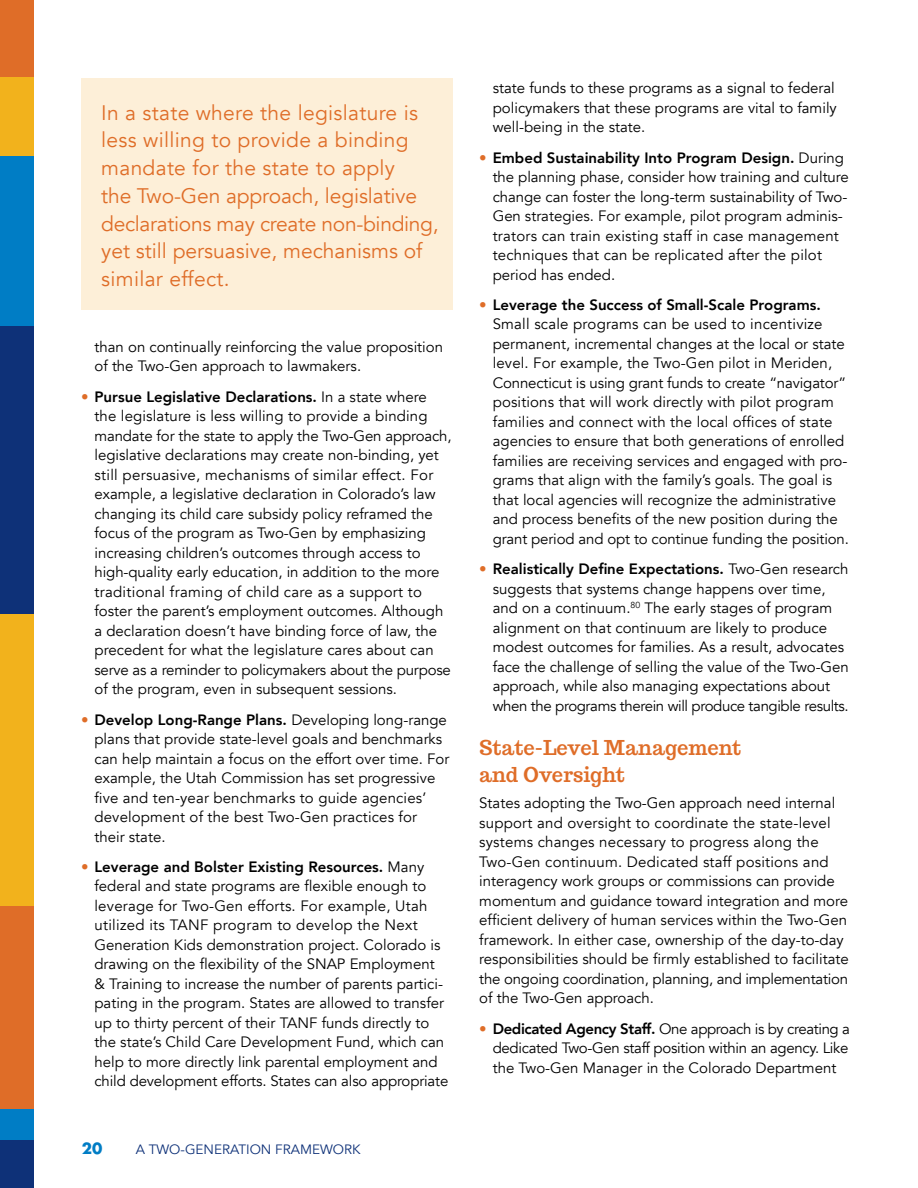
<style>
.page{position:relative;width:918px;height:1188px;background:#fff}
.page>*{position:absolute;margin:0;border:0;box-sizing:border-box;transform-origin:0 0}
.t1{font:21px/27.8px "Avenir";color:#df6d28}
.t2{font:700 20.25px/27px "Trocchi";color:#df6d28}
.t3{font:15px/19.5px "Avenir";color:#000}
.t4{font:700 15px "Futura";color:#007dc5}
.t5{font:13.5px "Avenir";color:#0e3178}
.s1{color:#df6d28}
.s2{font-weight:800}
</style>
<div class="page">
<div style="left:0;top:77px;width:34px;height:80px;background:#f2b21c"></div>
<div style="left:0;top:157px;width:34px;height:170px;background:#007dc5"></div>
<div style="left:0;top:0;width:34px;height:77px;background:#df6d28"></div>
<div style="left:0;top:327px;width:34px;height:426px;background:#0e3178"></div>
<div style="left:0;top:615px;width:34px;height:319px;background:#f2b21c"></div>
<div style="left:0;top:906px;width:34px;height:203px;background:#df6d28"></div>
<div style="left:0;top:1109px;width:34px;height:31px;background:#007dc5"></div>
<div style="left:0;top:1140px;width:34px;height:48px;background:#0e3178"></div>
<div style="left:81px;top:78px;width:371px;height:232px;background:#fdefd8"></div>
<h1 class="t1" style="left:101px;top:99px;width:339px">In a state where the legislature is less willing to provide a binding mandate for the state to apply<br>the Two-Gen approach, legislative declarations may create non-binding, yet still persuasive, mechanisms of similar effect.</h1>
<p class="t3" style="left:94px;top:337px;width:350px">than on continually reinforcing the value proposition of the Two-Gen approach to lawmakers.</p>
<p class="t3" style="left:94px;top:387px;width:359px;text-indent:-14px"><span class="s1">•</span> <span class="s2">Pursue Legislative Declarations.</span> In a state where the legislature is less willing to provide a binding mandate for the state to apply the Two-Gen approach, legislative declarations may create non-binding, yet still persuasive, mechanisms of similar effect. For example, a legislative declaration in Colorado’s law changing its child care subsidy policy reframed the focus of the program as Two-Gen by emphasizing increasing children’s outcomes through access to high-quality early education, in addition to the more traditional framing of child care as a support to foster the parent’s employment outcomes. Although a declaration doesn’t have binding force of law, the precedent for what the legislature cares about can serve as a reminder to policymakers about the purpose of the program, even in subsequent sessions.</p>
<p class="t3" style="left:94px;top:710px;width:357px;text-indent:-14px"><span class="s1">•</span> <span class="s2">Develop Long-Range Plans.</span> Developing long-range plans that provide state-level goals and benchmarks can help maintain a focus on the effort over time. For example, the Utah Commission has set progressive five and ten-year benchmarks to guide agencies’ development of the best Two-Gen practices for their state.</p>
<p class="t3" style="left:94px;top:857px;width:355px;text-indent:-14px"><span class="s1">•</span> <span class="s2">Leverage and Bolster Existing Resources.</span> Many federal and state programs are flexible enough to leverage for Two-Gen efforts. For example, Utah utilized its TANF program to develop the Next Generation Kids demonstration project. Colorado is drawing on the flexibility of the SNAP Employment &amp; Training to increase the number of parents partici&shy;pating in the program. States are allowed to transfer up to thirty percent of their TANF funds directly to the state’s Child Care Development Fund, which can help to more directly link parental employment and child development efforts. States can also appropriate</p>
<p class="t4" style="left:82px;top:1138px;width:22px">20</p>
<p class="t5" style="left:136px;top:1141px;width:226px">A TWO-GENERATION FRAMEWORK</p>
<p class="t3" style="left:493px;top:79px;width:346px">state funds to these programs as a signal to federal policymakers that these programs are vital to family well-being in the state.</p>
<p class="t3" style="left:493px;top:148px;width:358px;text-indent:-14px"><span class="s1">•</span> <span class="s2">Embed Sustainability Into Program Design.</span> During the planning phase, consider how training and culture change can foster the long-term sustainability of Two-Gen strategies. For example, pilot program adminis&shy;trators can train existing staff in case management techniques that can be replicated after the pilot period has ended.</p>
<p class="t3" style="left:493px;top:295px;width:358px;text-indent:-14px"><span class="s1">•</span> <span class="s2">Leverage the Success of Small-Scale Programs.<br></span>Small scale programs can be used to incentivize permanent, incremental changes at the local or state level. For example, the Two-Gen pilot in Meriden, Connecticut is using grant funds to create “navigator” positions that will work directly with pilot program families and connect with the local offices of state agencies to ensure that both generations of enrolled families are receiving services and engaged with pro&shy;grams that align with the family’s goals. The goal is that local agencies will recognize the administrative and process benefits of the new position during the grant period and opt to continue funding the position.</p>
<p class="t3" style="left:493px;top:560px;width:358px;text-indent:-14px"><span class="s1">•</span> <span class="s2">Realistically Define Expectations.</span> Two-Gen research suggests that systems change happens over time, and on a continuum.<sup>80</sup> The early stages of program alignment on that continuum are likely to produce modest outcomes for families. As a result, advocates face the challenge of selling the value of the Two-Gen approach, while also managing expectations about when the programs therein will produce tangible results.</p>
<h2 class="t2" style="left:479px;top:736px;width:264px">State-Level Management and Oversight</h2>
<p class="t3" style="left:479px;top:794px;width:371px">States adopting the Two-Gen approach need internal support and oversight to coordinate the state-level systems changes necessary to progress along the Two-Gen continuum. Dedicated staff positions and interagency work groups or commissions can provide momentum and guidance toward integration and more efficient delivery of human services within the Two-Gen framework. In either case, ownership of the day-to-day responsibilities should be firmly established to facilitate the ongoing coordination, planning, and implementation of the Two-Gen approach.</p>
<p class="t3" style="left:493px;top:1019px;width:359px;text-align:justify;text-indent:-14px"><span class="s1">•</span> <span class="s2">Dedicated Agency Staff.</span> One approach is by creating a dedicated Two-Gen staff position within an agency. Like the Two-Gen Manager in the Colorado Department</p>
</div>
